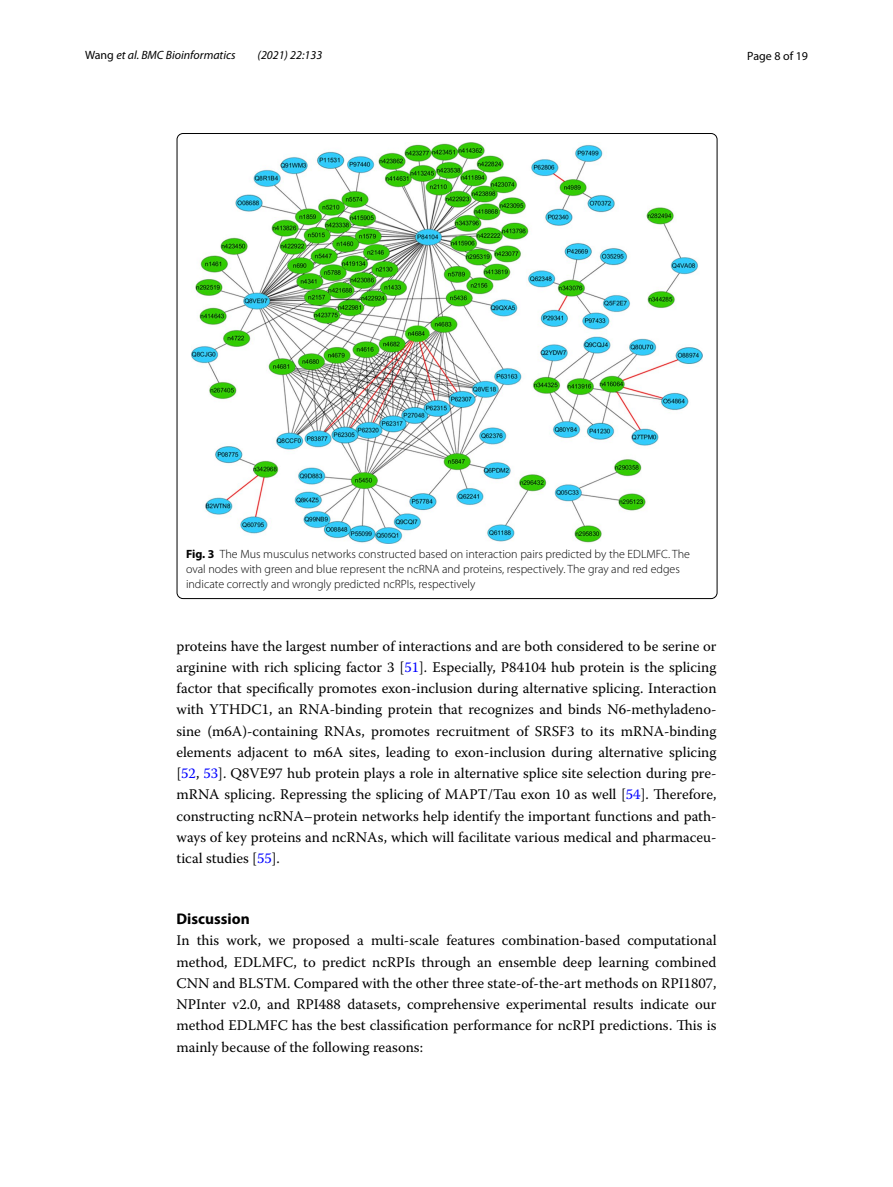
<style>
.page{position:relative;width:893px;height:1187px;background:#fff}
.page>*{position:absolute;margin:0;border:0;box-sizing:border-box;transform-origin:0 0}
.t1{font:700 15.45px "Myriad Pro";color:#000}
.t2{font:14.7px/21.3px "Warnock Pro";color:#000;text-align:justify}
.t3{font:300 12px/15px "Myriad Pro";color:#000}
.t4{font:italic 12px "Myriad Pro";color:#000}
.t5{font:12px "Myriad Pro";color:#000}
.s1{font-style:normal}
.s2{font-weight:700}
.s3{color:#00f}
</style>
<div class="page">
<img style="left:192px;top:142px;width:510px;height:401px">
<p class="t4" style="left:85px;top:48px;width:152px"><span class="s1">Wang</span> et al. BMC Bioinformatics</p>
<p class="t4" style="left:258px;top:48px;width:66px">(2021) 22:133</p>
<p class="t5" style="left:747px;top:48px;width:62px">Page 8 of 19</p>
<p class="t3" style="left:186px;top:547px;width:506px"><span class="s2">Fig. 3</span> The Mus musculus networks constructed based on interaction pairs predicted by the EDLMFC. The oval nodes with green and blue represent the ncRNA and proteins, respectively. The gray and red edges indicate correctly and wrongly predicted ncRPIs, respectively</p>
<p class="t2" style="left:176px;top:635px;width:542px">proteins have the largest number of interactions and are both considered to be serine or arginine with rich splicing factor 3 [<span class="s3">51</span>]. Especially, P84104 hub protein is the splicing factor that specifically promotes exon-inclusion during alternative splicing. Interaction with YTHDC1, an RNA-binding protein that recognizes and binds N6-methyladeno&shy;sine (m6A)-containing RNAs, promotes recruitment of SRSF3 to its mRNA-binding elements adjacent to m6A sites, leading to exon-inclusion during alternative splicing [<span class="s3">52</span>, <span class="s3">53</span>]. Q8VE97 hub protein plays a role in alternative splice site selection during pre&shy;mRNA splicing. Repressing the splicing of MAPT/Tau exon 10 as well [<span class="s3">54</span>]. Therefore, constructing ncRNA–protein networks help identify the important functions and path&shy;ways of key proteins and ncRNAs, which will facilitate various medical and pharmaceu&shy;tical studies [<span class="s3">55</span>].</p>
<p class="t1" style="left:176px;top:908px;width:75px">Discussion</p>
<p class="t2" style="left:176px;top:929px;width:542px">In this work, we proposed a multi-scale features combination-based computational method, EDLMFC, to predict ncRPIs through an ensemble deep learning combined CNN and BLSTM. Compared with the other three state-of-the-art methods on RPI1807, NPInter v2.0, and RPI488 datasets, comprehensive experimental results indicate our method EDLMFC has the best classification performance for ncRPI predictions. This is mainly because of the following reasons:</p>
</div>
